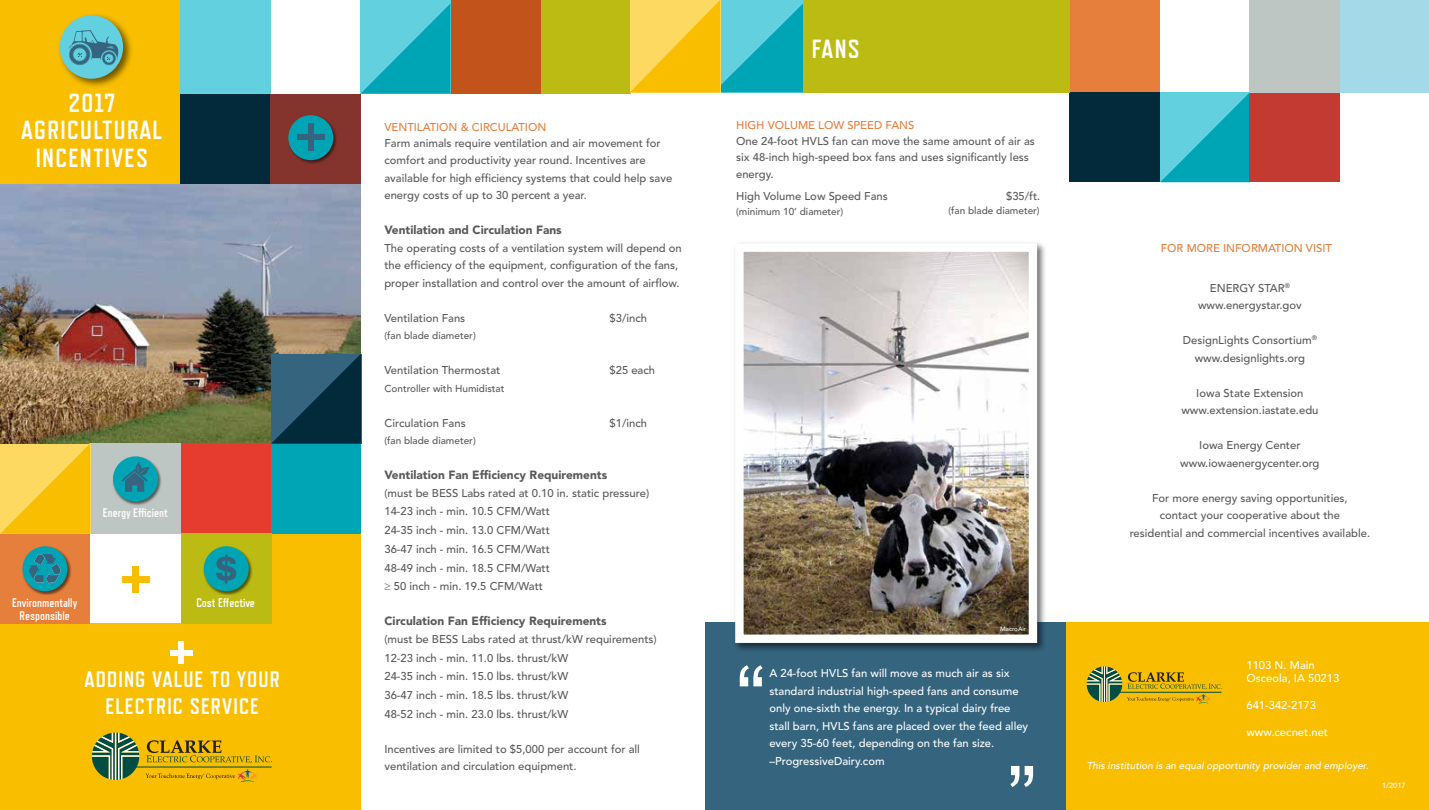
<style>
.page{position:relative;width:1429px;height:810px;background:#fff}
.page>*{position:absolute;margin:0;border:0;box-sizing:border-box;transform-origin:0 0}
.t1{font:90px "Arial";color:#fff}
.t2{font:700 26.25px/27.5px "Refrigerator Deluxe";letter-spacing:.05em;color:#fff;text-align:center}
.t3{font:700 22.5px/27.5px "Refrigerator Deluxe";letter-spacing:.05em;color:#fff;text-align:center}
.t4{font:700 12.5px/12.5px "Refrigerator Deluxe";color:#fff;text-align:center}
.t5{font:900 11.88px "Avenir LT Std";color:#58595b}
.t6{font:500 11.25px/17.5px "Avenir";color:#58595b}
.t7{font:500 11.25px/17.5px "Avenir";color:#fff}
.t8{font:500 11.25px "Avenir";color:#e67e3c}
.t9{font:500 10px "Avenir";color:#58595b}
.t10{font:500 10px "Avenir";color:#fff}
.t11{font:500 7.5px "Avenir";color:#fff}
.t12{font:500 6.25px "Avenir";color:#fff}
</style>
<div class="page">
<img style="left:0;top:184px;width:361px;height:260px">
<div style="left:0;top:0;width:181px;height:184px;background:#f9be00"></div>
<div style="left:181px;top:0;width:90px;height:94px;background:#63d0df"></div>
<div style="left:181px;top:94px;width:90px;height:90px;background:#022a3a"></div>
<div style="left:0;top:624px;width:361px;height:186px;background:#f9be00"></div>
<div style="left:181px;top:444px;width:90px;height:90px;background:#e63c2f"></div>
<div style="left:271px;top:534px;width:90px;height:90px;background:#f9be00"></div>
<div style="left:271px;top:444px;width:90px;height:90px;background:#00a5b5"></div>
<div style="left:122px;top:576px;width:27px;height:7px;background:#f9be00"></div>
<div style="left:133px;top:566px;width:6px;height:27px;background:#f9be00"></div>
<div style="left:181px;top:534px;width:90px;height:90px;background:#bbbb14"></div>
<div style="left:0;top:534px;width:90px;height:90px;background:#e67e3c"></div>
<div style="left:89px;top:444px;width:92px;height:90px;background:#bec6c3"></div>
<div style="left:271px;top:94px;width:90px;height:90px;background:#85332d"></div>
<div style="left:287px;top:114px;width:51px;height:51px;background:#000;opacity:.55"></div>
<div style="left:288px;top:115px;width:45px;height:45px;background:#00a5b5;border-radius:50%"></div>
<div style="left:308px;top:123px;width:6px;height:28px;background:#35647e"></div>
<div style="left:297px;top:134px;width:28px;height:6px;background:#35647e"></div>
<div style="left:170px;top:650px;width:23px;height:6px;background:#fff"></div>
<div style="left:179px;top:642px;width:5px;height:22px;background:#fff"></div>
<div style="left:540px;top:0;width:90px;height:94px;background:#bbbb14"></div>
<svg style="left:271px;top:354px;width:90px;height:90px;background:#1b475c"></svg>
<div style="left:450px;top:0;width:90px;height:94px;background:#c2531a"></div>
<div style="left:58px;top:13px;width:76px;height:76px;background:#000;opacity:.55"></div>
<div style="left:60px;top:15px;width:63px;height:64px;background:#63d0df;border-radius:50%"></div>
<svg style="left:69px;top:30px;width:49px;height:35px"></svg>
<div style="left:360px;top:0;width:90px;height:94px;background:#63d0df"></div>
<svg style="left:361px;top:4px;width:89px;height:90px"></svg>
<svg style="left:0;top:444px;width:90px;height:90px;background:#fbcb31"></svg>
<div style="left:112px;top:456px;width:50px;height:49px;background:#000;opacity:.55"></div>
<div style="left:113px;top:456px;width:45px;height:45px;background:#00a5b5;border-radius:50%"></div>
<svg style="left:121px;top:461px;width:29px;height:31px"></svg>
<div style="left:22px;top:545px;width:50px;height:50px;background:#000;opacity:.55"></div>
<div style="left:22px;top:546px;width:45px;height:45px;background:#00a5b5;border-radius:50%"></div>
<svg style="left:29px;top:554px;width:32px;height:31px"></svg>
<div style="left:203px;top:545px;width:50px;height:50px;background:#000;opacity:.55"></div>
<div style="left:204px;top:546px;width:45px;height:45px;background:#00a5b5;border-radius:50%"></div>
<svg style="left:216px;top:555px;width:20px;height:29px"></svg>
<svg style="left:92px;top:733px;width:47px;height:47px"></svg>
<svg style="left:146px;top:740px;width:126px;height:23px"></svg>
<hr style="left:135px;top:767px;width:136px;height:1px;background:#004d43">
<svg style="left:146px;top:769px;width:111px;height:14px"></svg>
<div style="left:1070px;top:0;width:90px;height:92px;background:#e67e3c"></div>
<div style="left:1065px;top:622px;width:364px;height:188px;background:#f9be00"></div>
<div style="left:1340px;top:0;width:89px;height:92px;background:#a4dae7"></div>
<svg style="left:1160px;top:92px;width:90px;height:90px;background:#32baca"></svg>
<div style="left:1250px;top:92px;width:90px;height:90px;background:#c33a32"></div>
<div style="left:1070px;top:92px;width:90px;height:90px;background:#022a3a"></div>
<div style="left:803px;top:0;width:267px;height:92px;background:#bbbb14"></div>
<div style="left:1250px;top:0;width:90px;height:92px;background:#bec6c3"></div>
<div style="left:705px;top:622px;width:360px;height:188px;background:#35647e"></div>
<div style="left:733px;top:241px;width:314px;height:412px;background:#000;opacity:.55"></div>
<img style="left:744px;top:252px;width:284px;height:382px">
<div style="left:735px;top:243px;width:302px;height:400px;border:8px solid #fff"></div>
<svg style="left:1087px;top:666px;width:135px;height:38px"></svg>
<svg style="left:630px;top:0;width:173px;height:92px;background:#9ac379"></svg>
<h2 class="t2" style="left:21px;top:89px;width:143px">2017<br>AGRICULTURAL<br>INCENTIVES</h2>
<p class="t4" style="left:103px;top:507px;width:66px">Energy Efficient</p>
<p class="t4" style="left:12px;top:596px;width:67px">Environmentally<br>Responsible</p>
<p class="t4" style="left:196px;top:596px;width:60px">Cost Effective</p>
<h3 class="t3" style="left:85px;top:665px;width:197px">ADDING VALUE TO YOUR<br>ELECTRIC SERVICE</h3>
<p class="t8" style="left:384px;top:121px;width:163px">VENTILATION &amp; CIRCULATION</p>
<p class="t6" style="left:384px;top:134px;width:289px">Farm animals require ventilation and air movement for comfort and productivity year round. Incentives are available for high efficiency systems that could help save energy costs of up to 30 percent a year.</p>
<p class="t5" style="left:384px;top:223px;width:179px">Ventilation and Circulation Fans</p>
<p class="t6" style="left:384px;top:239px;width:299px">The operating costs of a ventilation system will depend on the efficiency of the equipment, configuration of the fans, proper installation and control over the amount of airflow.</p>
<p class="t6" style="left:384px;top:309px;width:82px">Ventilation Fans</p>
<p class="t6" style="left:609px;top:309px;width:39px">$3/inch</p>
<p class="t9" style="left:384px;top:330px;width:93px">(fan blade diameter)</p>
<p class="t6" style="left:384px;top:362px;width:117px">Ventilation Thermostat</p>
<p class="t6" style="left:609px;top:362px;width:47px">$25 each</p>
<p class="t9" style="left:384px;top:382px;width:121px">Controller with Humidistat</p>
<p class="t6" style="left:384px;top:414px;width:83px">Circulation Fans</p>
<p class="t6" style="left:609px;top:414px;width:39px">$1/inch</p>
<p class="t9" style="left:384px;top:435px;width:93px">(fan blade diameter)</p>
<p class="t5" style="left:384px;top:468px;width:224px">Ventilation Fan Efficiency Requirements</p>
<p class="t6" style="left:384px;top:484px;width:266px;line-height:18.8px">(must be BESS Labs rated at 0.10 in. static pressure)<br>14-23 inch - min. 10.5 CFM/Watt<br>24-35 inch - min. 13.0 CFM/Watt<br>36-47 inch - min. 16.5 CFM/Watt<br>48-49 inch - min. 18.5 CFM/Watt<br>≥ 50 inch - min. 19.5 CFM/Watt</p>
<p class="t5" style="left:384px;top:614px;width:224px">Circulation Fan Efficiency Requirements</p>
<p class="t6" style="left:384px;top:630px;width:274px;line-height:18.8px">(must be BESS Labs rated at thrust/kW requirements)<br>12-23 inch - min. 11.0 lbs. thrust/kW<br>24-35 inch - min. 15.0 lbs. thrust/kW<br>36-47 inch - min. 18.5 lbs. thrust/kW<br>48-52 inch - min. 23.0 lbs. thrust/kW</p>
<p class="t6" style="left:384px;top:741px;width:257px">Incentives are limited to $5,000 per account for all ventilation and circulation equipment.</p>
<h2 class="t2" style="left:812px;top:35px;width:49px">FANS</h2>
<p class="t8" style="left:736px;top:119px;width:180px">HIGH VOLUME LOW SPEED FANS</p>
<p class="t6" style="left:736px;top:133px;width:300px;line-height:16.2px">One 24-foot HVLS fan can move the same amount of air as six 48-inch high-speed box fans and uses significantly less energy.</p>
<p class="t6" style="left:736px;top:187px;width:153px">High Volume Low Speed Fans</p>
<p class="t6" style="left:1006px;top:187px;width:36px">$35/ft.</p>
<p class="t9" style="left:736px;top:205px;width:109px">(minimum 10’ diameter)</p>
<p class="t9" style="left:948px;top:205px;width:93px">(fan blade diameter)</p>
<p class="t12" style="left:1000px;top:626px;width:28px">MacroAir</p>
<h1 class="t1" style="left:736px;top:640px;width:31px">“</h1>
<p class="t7" style="left:769px;top:665px;width:260px">A 24-foot HVLS fan will move as much air as six standard industrial high-speed fans and consume only one-sixth the energy. In a typical dairy free stall barn, HVLS fans are placed over the feed alley every 35-60 feet, depending on the fan size. –ProgressiveDairy.com</p>
<h1 class="t1" style="left:1037px;top:812px;width:31px;rotate:-180deg">“</h1>
<p class="t8" style="left:1161px;top:242px;width:173px">FOR MORE INFORMATION VISIT</p>
<p class="t6" style="left:1198px;top:279px;width:105px;text-align:center">ENERGY STAR<sup>® </sup>www.energystar.gov</p>
<p class="t6" style="left:1183px;top:332px;width:136px;text-align:center">DesignLights Consortium<sup>® </sup>www.designlights.org</p>
<p class="t6" style="left:1181px;top:384px;width:139px;text-align:center">Iowa State Extension www.extension.iastate.edu</p>
<p class="t6" style="left:1180px;top:437px;width:141px;text-align:center">Iowa Energy Center www.iowaenergycenter.org</p>
<p class="t6" style="left:1129px;top:489px;width:242px;text-align:center">For more energy saving opportunities,<br>contact your cooperative about the<br>residential and commercial incentives available.</p>
<p class="t7" style="left:1246px;top:658px;width:94px;line-height:13.5px">1103 N. Main<br>Osceola, IA 50213</p>
<p class="t7" style="left:1246px;top:697px;width:71px">641-342-2173</p>
<p class="t7" style="left:1246px;top:724px;width:83px">www.cecnet.net</p>
<p class="t10" style="left:1087px;top:760px;width:285px">This institution is an equal opportunity provider and employer.</p>
<p class="t11" style="left:1382px;top:781px;width:25px">1/2017</p>
</div>
